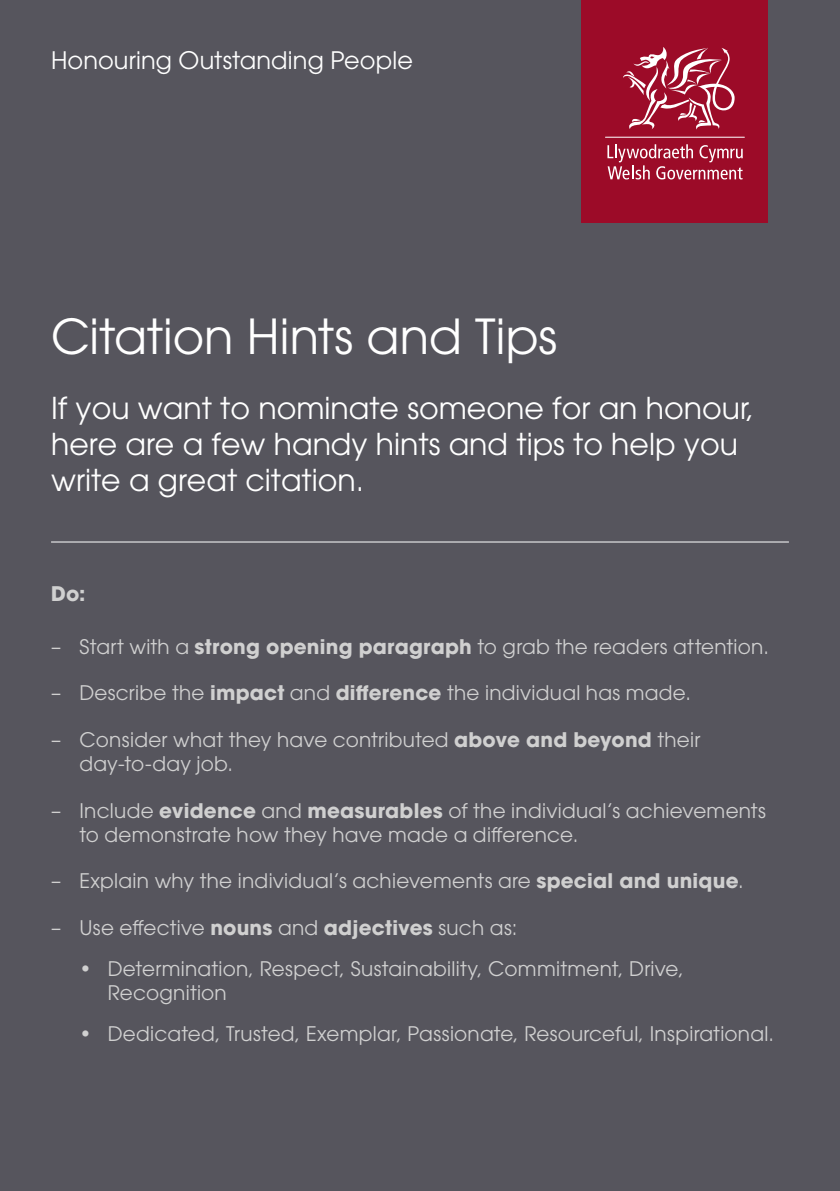
<style>
.page{position:relative;width:840px;height:1191px;background:#fff}
.page>*{position:absolute;margin:0;border:0;box-sizing:border-box;transform-origin:0 0}
.H1_Heading{font:48px "ITC Avant Garde Pro";color:#fff}
.First_Para{font:30px/36px "ITC Avant Garde Pro";color:#fff}
.t1{font:24px "ITC Avant Garde Pro";letter-spacing:.005em;color:#fff}
.Indented_Bullets{font:20px/24px "ITC Avant Garde Pro";letter-spacing:.01em;color:#d0d0d0}
.Body_Text{font:700 20px "ITC Avant Garde Pro";color:#d0d0d0}
.s1{font-weight:700}
</style>
<div class="page">
<div style="left:0;top:0;width:839px;height:1191px;background:#56555d"></div>
<div style="left:581px;top:0;width:186px;height:223px;background:#9c0b28"></div>
<svg style="left:623px;top:47px;width:111px;height:82px"></svg>
<svg style="left:607px;top:144px;width:135px;height:35px"></svg>
<hr style="left:604px;top:137px;width:140px;height:1px;background:#fff">
<hr style="left:51px;top:541px;width:737px;height:1px;background:#fff">
<p class="t1" style="left:51px;top:45px;width:363px">Honouring Outstanding People</p>
<h1 class="H1_Heading" style="left:51px;top:307px;width:507px">Citation Hints and Tips</h1>
<p class="First_Para" style="left:51px;top:389px;width:704px">If you want to nominate someone for an honour, here are a few handy hints and tips to help you write a great citation.</p>
<p class="Body_Text" style="left:51px;top:580px;width:36px">Do:</p>
<p class="Indented_Bullets" style="left:51px;top:634px;width:719px">– Start with a <span class="s1">strong opening paragraph</span> to grab the readers attention.</p>
<p class="Indented_Bullets" style="left:51px;top:680px;width:641px">– Describe the <span class="s1">impact</span> and <span class="s1">difference</span> the individual has made.</p>
<p class="Indented_Bullets" style="left:79px;top:727px;width:622px;text-indent:-28px">– Consider what they have contributed <span class="s1">above and beyond</span> their day-to-day job.</p>
<p class="Indented_Bullets" style="left:79px;top:798px;width:687px;text-indent:-28px">– Include <span class="s1">evidence</span> and <span class="s1">measurables</span> of the individual’s achievements to demonstrate how they have made a difference.</p>
<p class="Indented_Bullets" style="left:51px;top:869px;width:693px">– Explain why the individual’s achievements are <span class="s1">special and unique</span>.</p>
<p class="Indented_Bullets" style="left:51px;top:915px;width:467px">– Use effective <span class="s1">nouns</span> and <span class="s1">adjectives</span> such as:</p>
<p class="Indented_Bullets" style="left:108px;top:956px;width:577px;text-indent:-28px">• Determination, Respect, Sustainability, Commitment, Drive,<br>Recognition</p>
<p class="Indented_Bullets" style="left:79px;top:1021px;width:695px">• Dedicated, Trusted, Exemplar, Passionate, Resourceful, Inspirational.</p>
</div>
